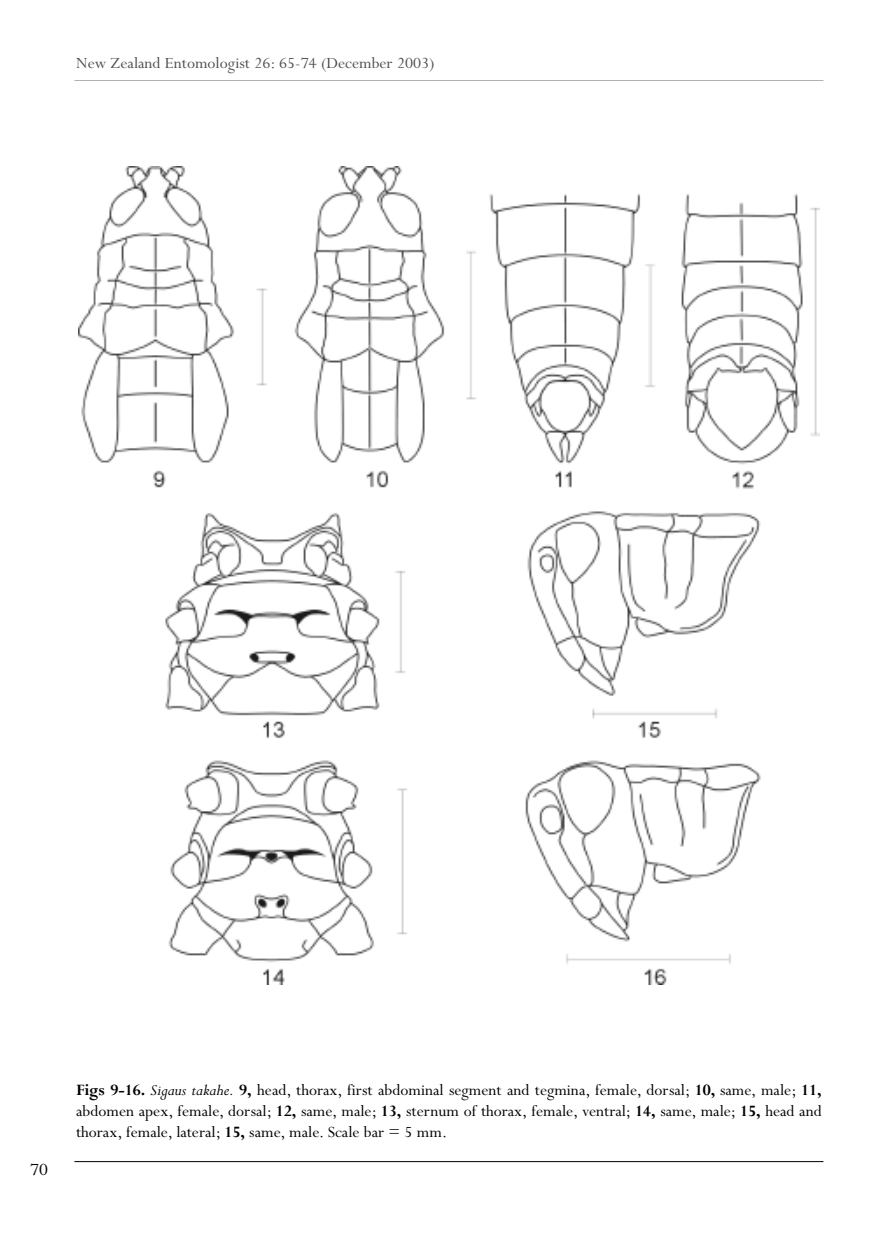
<style>
.page{position:relative;width:883px;height:1246px;background:#fff}
.page>*{position:absolute;margin:0;border:0;box-sizing:border-box;transform-origin:0 0}
.t1{font:19.25px "Perpetua";color:#000}
.t2{font:17.5px/21px "Perpetua";color:#000;text-align:justify}
.t3{font:17.5px "Perpetua";color:#4d4d4d}
.s1{font-weight:700}
.s2{font-style:italic}
</style>
<div class="page">
<hr style="left:74px;top:78px;width:749px;height:2px;background:#000">
<div style="left:74px;top:55px;width:749px;height:24px;background:#fff"></div>
<img style="left:78px;top:166px;width:742px;height:818px">
<hr style="left:74px;top:1160px;width:749px;height:1px;background:#000">
<p class="t3" style="left:76px;top:56px;width:360px">New Zealand Entomologist 26: 65-74 (December 2003)</p>
<p class="t1" style="left:30px;top:1162px;width:19px">70</p>
<p class="t2" style="left:76px;top:1080px;width:747px"><span class="s1">Figs 9-16.</span> <span class="s2">Sigaus takahe.</span> <span class="s1">9,</span> head, thorax, first abdominal segment and tegmina, female, dorsal; <span class="s1">10,</span> same, male; <span class="s1">11, </span>abdomen apex, female, dorsal; <span class="s1">12,</span> same, male; <span class="s1">13,</span> sternum of thorax, female, ventral; <span class="s1">14,</span> same, male; <span class="s1">15,</span> head and thorax, female, lateral; <span class="s1">15,</span> same, male. Scale bar = 5 mm.</p>
</div>
